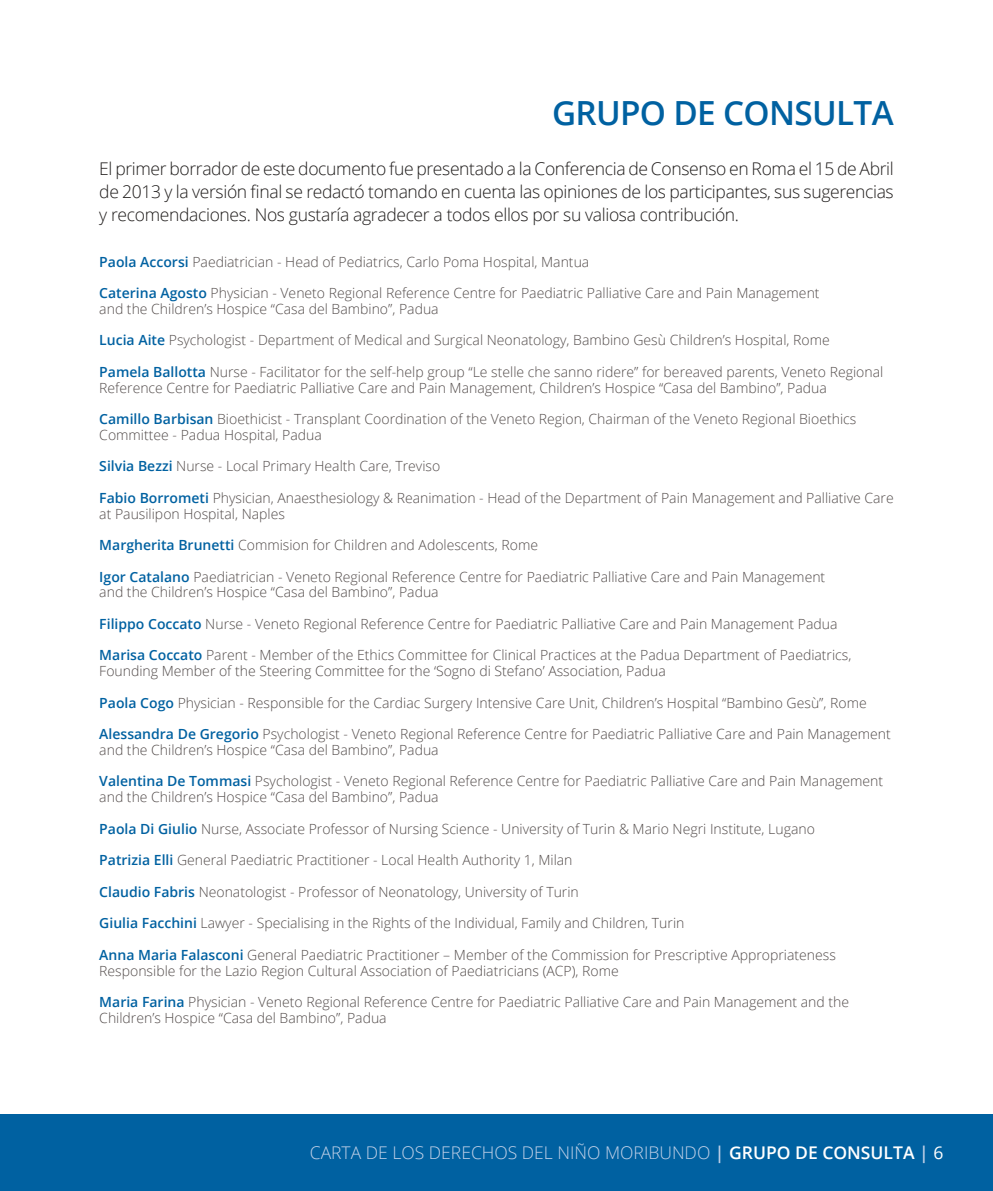
<style>
.page{position:relative;width:993px;height:1191px;background:#fff}
.page>*{position:absolute;margin:0;border:0;box-sizing:border-box;transform-origin:0 0}
.t1{font:600 33.25px "Open Sans";letter-spacing:-.02em;color:#0061a1}
.t2{font:300 17.5px/22.8px "Open Sans";letter-spacing:-.02em;color:#1f1c1b;text-align:justify}
.t3{font:300 17.5px "Open Sans";color:#c2d1e8}
.t4{font:300 14px/15.8px "Open Sans";color:#524b4a}
.s1{font-weight:600;color:#0061a1}
.s2{font-weight:600}
.s3{font-weight:600;color:#fff}
.s4{font-weight:400;color:#fff}
</style>
<div class="page">
<div style="left:0;top:1114px;width:992px;height:77px;background:#0061a1"></div>
<h1 class="t1" style="left:552px;top:90px;width:343px">GRUPO DE CONSULTA</h1>
<p class="t2" style="left:99px;top:157px;width:795px">El primer borrador de este documento fue presentado a la Conferencia de Consenso en Roma el 15 de Abril de 2013 y la versión final se redactó tomando en cuenta las opiniones de los participantes, sus sugerencias y recomendaciones. Nos gustaría agradecer a todos ellos por su valiosa contribución.</p>
<p class="t4" style="left:99px;top:253px;width:491px"><span class="s1">Paola Accorsi</span> Paediatrician - Head of Pediatrics, Carlo Poma Hospital, Mantua</p>
<p class="t4" style="left:99px;top:285px;width:721px"><span class="s1">Caterina Agosto</span> Physician - Veneto Regional Reference Centre for Paediatric Palliative Care and Pain Management and the Children’s Hospice “Casa del Bambino”, Padua</p>
<p class="t4" style="left:99px;top:332px;width:731px"><span class="s1">Lucia Aite</span> Psychologist - Department of Medical and Surgical Neonatology, Bambino Gesù Children’s Hospital, Rome</p>
<p class="t4" style="left:99px;top:363px;width:785px"><span class="s1">Pamela Ballotta</span> Nurse - Facilitator for the self-help group “Le stelle che sanno ridere” for bereaved parents, Veneto Regional<br>Reference Centre for Paediatric Palliative Care and Pain Management, Children’s Hospice “Casa del Bambino”, Padua</p>
<p class="t4" style="left:99px;top:411px;width:758px"><span class="s1">Camillo Barbisan</span> Bioethicist - Transplant Coordination of the Veneto Region, Chairman of the Veneto Regional Bioethics<br>Committee - Padua Hospital, Padua</p>
<p class="t4" style="left:99px;top:458px;width:342px"><span class="s1">Silvia Bezzi</span> Nurse - Local Primary Health Care, Treviso</p>
<p class="t4" style="left:99px;top:489px;width:795px"><span class="s1">Fabio Borrometi</span> Physician, Anaesthesiology &amp; Reanimation - Head of the Department of Pain Management and Palliative Care at Pausilipon Hospital, Naples</p>
<p class="t4" style="left:99px;top:537px;width:440px"><span class="s1">Margherita Brunetti</span> Commision for Children and Adolescents, Rome</p>
<p class="t4" style="left:99px;top:568px;width:727px"><span class="s1">Igor Catalano</span> Paediatrician - Veneto Regional Reference Centre for Paediatric Palliative Care and Pain Management and the Children’s Hospice “Casa del Bambino”, Padua</p>
<p class="t4" style="left:99px;top:615px;width:739px"><span class="s1">Filippo Coccato</span> Nurse - Veneto Regional Reference Centre for Paediatric Palliative Care and Pain Management Padua</p>
<p class="t4" style="left:99px;top:647px;width:753px"><span class="s1">Marisa Coccato</span> Parent - Member of the Ethics Committee for Clinical Practices at the Padua Department of Paediatrics,<br>Founding Member of the Steering Committee for the ‘Sogno di Stefano’ Association, Padua</p>
<p class="t4" style="left:99px;top:694px;width:768px"><span class="s1">Paola Cogo</span> Physician - Responsible for the Cardiac Surgery Intensive Care Unit, Children’s Hospital “Bambino Gesù”, Rome</p>
<p class="t4" style="left:99px;top:726px;width:792px"><span class="s1">Alessandra De Gregorio</span> Psychologist - Veneto Regional Reference Centre for Paediatric Palliative Care and Pain Management and the Children’s Hospice “Casa del Bambino”, Padua</p>
<p class="t4" style="left:99px;top:773px;width:785px"><span class="s1">Valentina De Tommasi</span> Psychologist - Veneto Regional Reference Centre for Paediatric Palliative Care and Pain Management and the Children’s Hospice “Casa del Bambino”, Padua</p>
<p class="t4" style="left:99px;top:820px;width:716px"><span class="s1">Paola Di Giulio</span> Nurse, Associate Professor of Nursing Science - University of Turin &amp; Mario Negri Institute, Lugano</p>
<p class="t4" style="left:99px;top:852px;width:474px"><span class="s1">Patrizia Elli</span> General Paediatric Practitioner - Local Health Authority 1, Milan</p>
<p class="t4" style="left:99px;top:883px;width:481px"><span class="s1">Claudio Fabris</span> Neonatologist - Professor of Neonatology, University of Turin</p>
<p class="t4" style="left:99px;top:915px;width:586px"><span class="s1">Giulia Facchini</span> Lawyer - Specialising in the Rights of the Individual, Family and Children, Turin</p>
<p class="t4" style="left:99px;top:946px;width:737px"><span class="s1">Anna Maria Falasconi</span> General Paediatric Practitioner – Member of the Commission for Prescriptive Appropriateness<br>Responsible for the Lazio Region Cultural Association of Paediatricians (ACP), Rome</p>
<p class="t4" style="left:99px;top:993px;width:751px"><span class="s1">Maria Farina</span> Physician - Veneto Regional Reference Centre for Paediatric Palliative Care and Pain Management and the<br>Children’s Hospice “Casa del Bambino”, Padua</p>
<p class="t3" style="left:310px;top:1140px;width:635px">CARTA DE LOS DERECHOS DEL NIÑO MORIBUNDO <span class="s2">|</span> <span class="s3">GRUPO DE CONSULTA</span> <span class="s2">|</span> <span class="s4">6</span></p>
</div>
